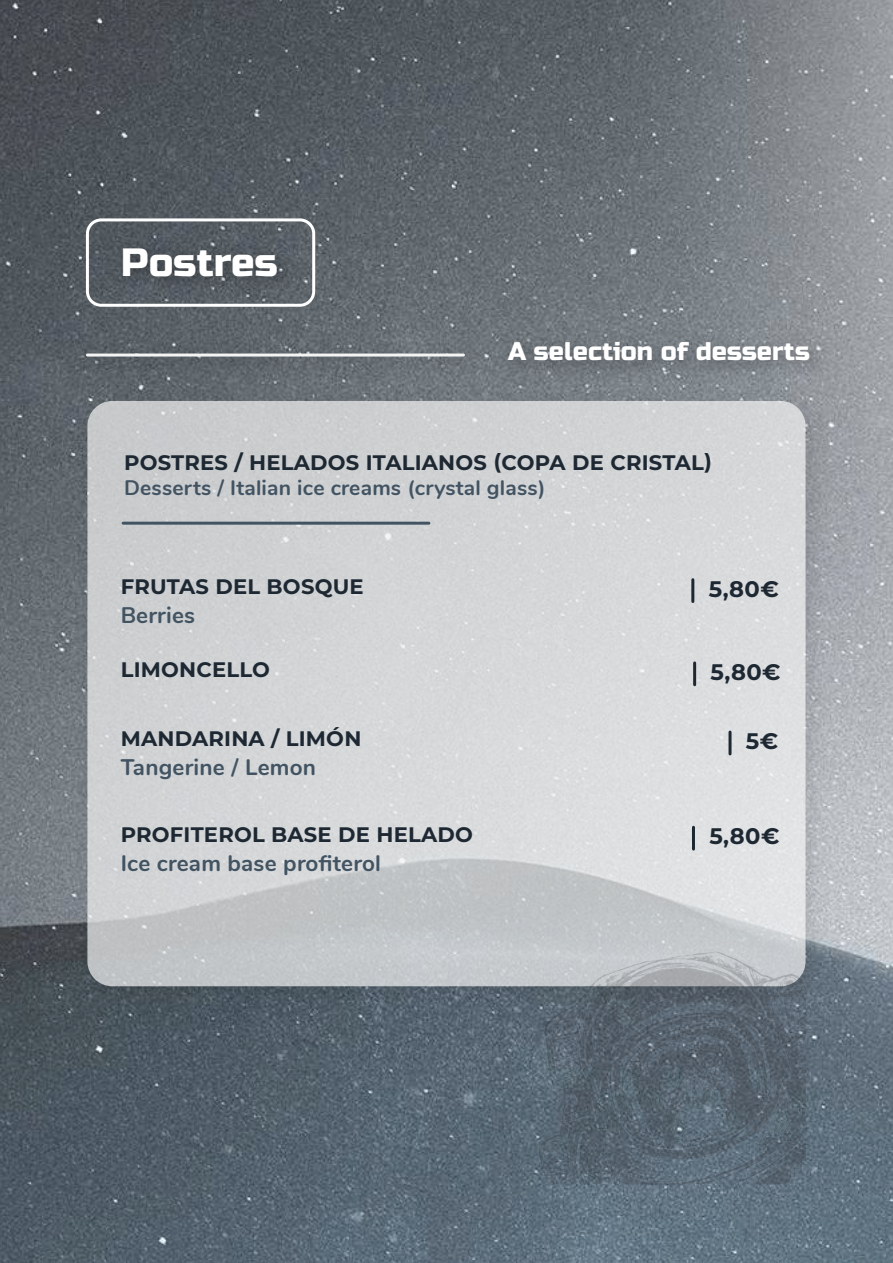
<style>
.page{position:relative;width:893px;height:1263px;background:#fff}
.page>*{position:absolute;margin:0;border:0;box-sizing:border-box;transform-origin:0 0}
.t1{font:39.45px "Russo One";color:#fff}
.t2{font:25.5px "Russo One";color:#fff}
.t3{font:700 22.5px "Nunito";letter-spacing:.01em;color:#425362}
.t4{font:700 22.5px "Montserrat";color:#1d2832}
.t5{font:700 21px "Montserrat";letter-spacing:.01em;color:#1d2832}
.t6{font:700 21px "Nunito";letter-spacing:.01em;color:#425362}
</style>
<div class="page">
<img style="left:0;top:0;width:893px;height:1263px">
<div style="left:86px;top:218px;width:229px;height:89px;border:3px solid #fff;border-radius:14px"></div>
<img style="left:102px;top:224px;width:203px;height:91px">
<img style="left:490px;top:320px;width:347px;height:75px">
<img style="left:68px;top:335px;width:424px;height:49px">
<hr style="left:87px;top:353px;width:376px;height:3px;background:#f4f4f4">
<img style="left:69px;top:383px;width:764px;height:631px">
<svg style="left:87px;top:401px;width:718px;height:585px;background:#cfd2d3"></svg>
<hr style="left:693px;top:663px;width:3px;height:22px;background:#1d2832">
<hr style="left:691px;top:580px;width:3px;height:21px;background:#1d2832">
<img style="left:392px;top:699px;width:413px;height:485px">
<hr style="left:728px;top:732px;width:3px;height:22px;background:#1d2832">
<hr style="left:123px;top:522px;width:306px;height:3px;background:#425362">
<h1 class="t1" style="left:121px;top:239px;width:158px">Postres</h1>
<p class="t2" style="left:508px;top:337px;width:303px">A selection of desserts</p>
<p class="t5" style="left:124px;top:448px;width:590px">POSTRES / HELADOS ITALIANOS (COPA DE CRISTAL)</p>
<p class="t6" style="left:124px;top:472px;width:423px">Desserts / Italian ice creams (crystal glass)</p>
<p class="t5" style="left:121px;top:571px;width:244px">FRUTAS DEL BOSQUE</p>
<p class="t3" style="left:121px;top:598px;width:76px">Berries</p>
<p class="t4" style="left:709px;top:572px;width:72px">5,80€</p>
<p class="t5" style="left:121px;top:654px;width:151px">LIMONCELLO</p>
<p class="t4" style="left:710px;top:656px;width:72px">5,80€</p>
<p class="t5" style="left:121px;top:723px;width:242px">MANDARINA / LIMÓN</p>
<p class="t3" style="left:121px;top:750px;width:197px">Tangerine / Lemon</p>
<p class="t4" style="left:746px;top:725px;width:34px">5€</p>
<p class="t5" style="left:121px;top:819px;width:354px">PROFITEROL BASE DE HELADO</p>
<p class="t4" style="left:709px;top:820px;width:72px">5,80€</p>
<p class="t3" style="left:121px;top:846px;width:262px">Ice cream base profiterol</p>
</div>
